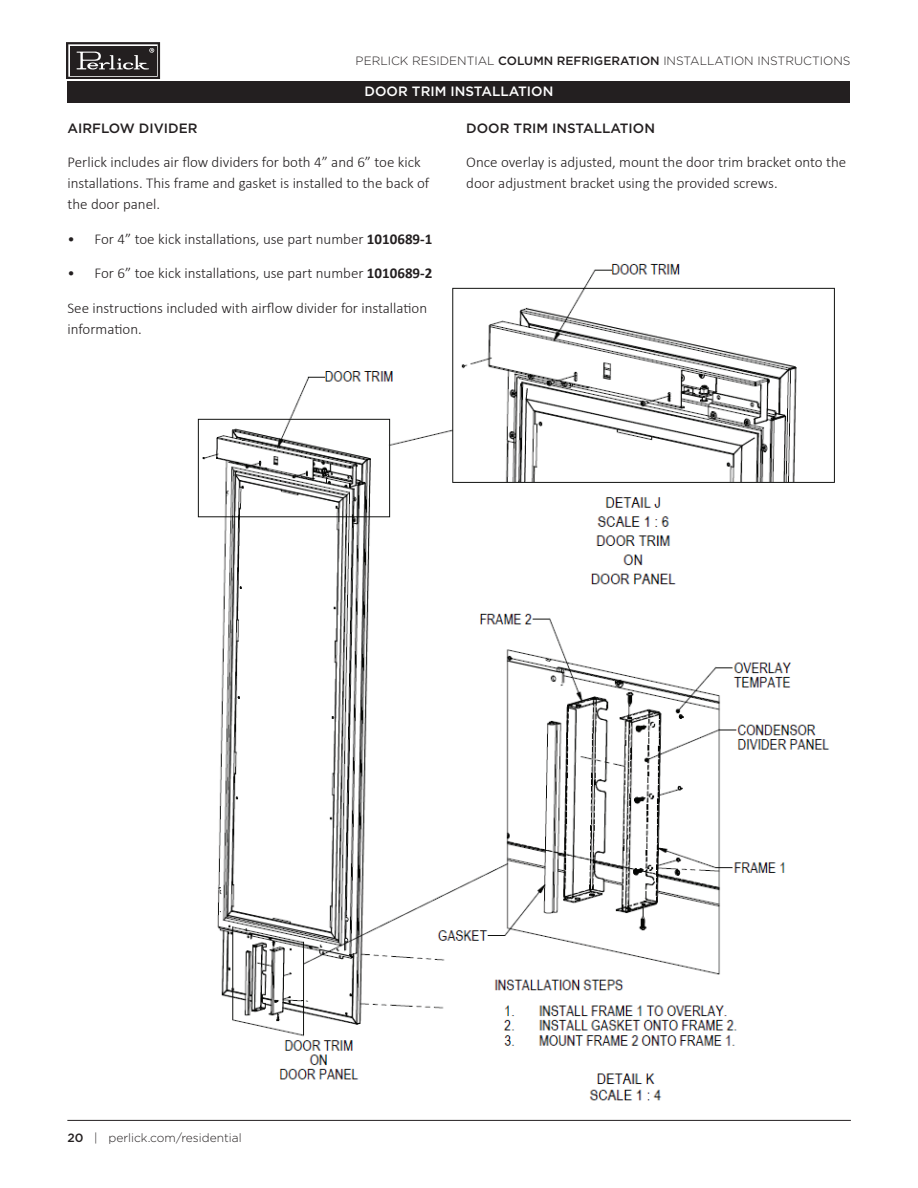
<style>
.page{position:relative;width:918px;height:1188px;background:#fff}
.page>*{position:absolute;margin:0;border:0;box-sizing:border-box;transform-origin:0 0}
.t1{font:300 15px/21px "Calibri";color:#231f20}
.t2{font:500 13.5px "Gotham";color:#231f20}
.t3{font:500 13.5px "Gotham";color:#fff}
.t4{font:300 12px "Gotham";color:#231f20}
.s1{font-weight:500}
.s2{font-weight:700}
</style>
<div class="page">
<hr style="left:67px;top:1120px;width:784px;height:1px;background:#231f20">
<svg style="left:66px;top:42px;width:94px;height:37px;background:#4b4848"></svg>
<img style="left:197px;top:264px;width:638px;height:816px">
<div style="left:68px;top:81px;width:782px;height:22px;background:#231f20"></div>
<img style="left:489px;top:976px;width:250px;height:125px">
<p class="t4" style="left:356px;top:53px;width:496px">PERLICK RESIDENTIAL <span class="s1">COLUMN REFRIGERATION</span> INSTALLATION INSTRUCTIONS</p>
<p class="t3" style="left:365px;top:83px;width:190px">DOOR TRIM INSTALLATION</p>
<p class="t2" style="left:466px;top:119px;width:190px">DOOR TRIM INSTALLATION</p>
<p class="t1" style="left:466px;top:152px;width:382px">Once overlay is adjusted, mount the door trim bracket onto the door adjustment bracket using the provided screws.</p>
<p class="t2" style="left:68px;top:119px;width:132px">AIRFLOW DIVIDER</p>
<p class="t1" style="left:68px;top:152px;width:363px">Perlick includes air flow dividers for both 4” and 6” toe kick installations. This frame and gasket is installed to the back of the door panel.</p>
<p class="t1" style="left:68px;top:228px;width:366px">• For 4” toe kick installations, use part number <span class="s2">1010689-1</span></p>
<p class="t1" style="left:68px;top:263px;width:366px">• For 6” toe kick installations, use part number <span class="s2">1010689-2</span></p>
<p class="t1" style="left:68px;top:297px;width:361px">See instructions included with airflow divider for installation information.</p>
<p class="t4" style="left:67px;top:1130px;width:176px"><span class="s1">20</span> | perlick.com/residential</p>
</div>
